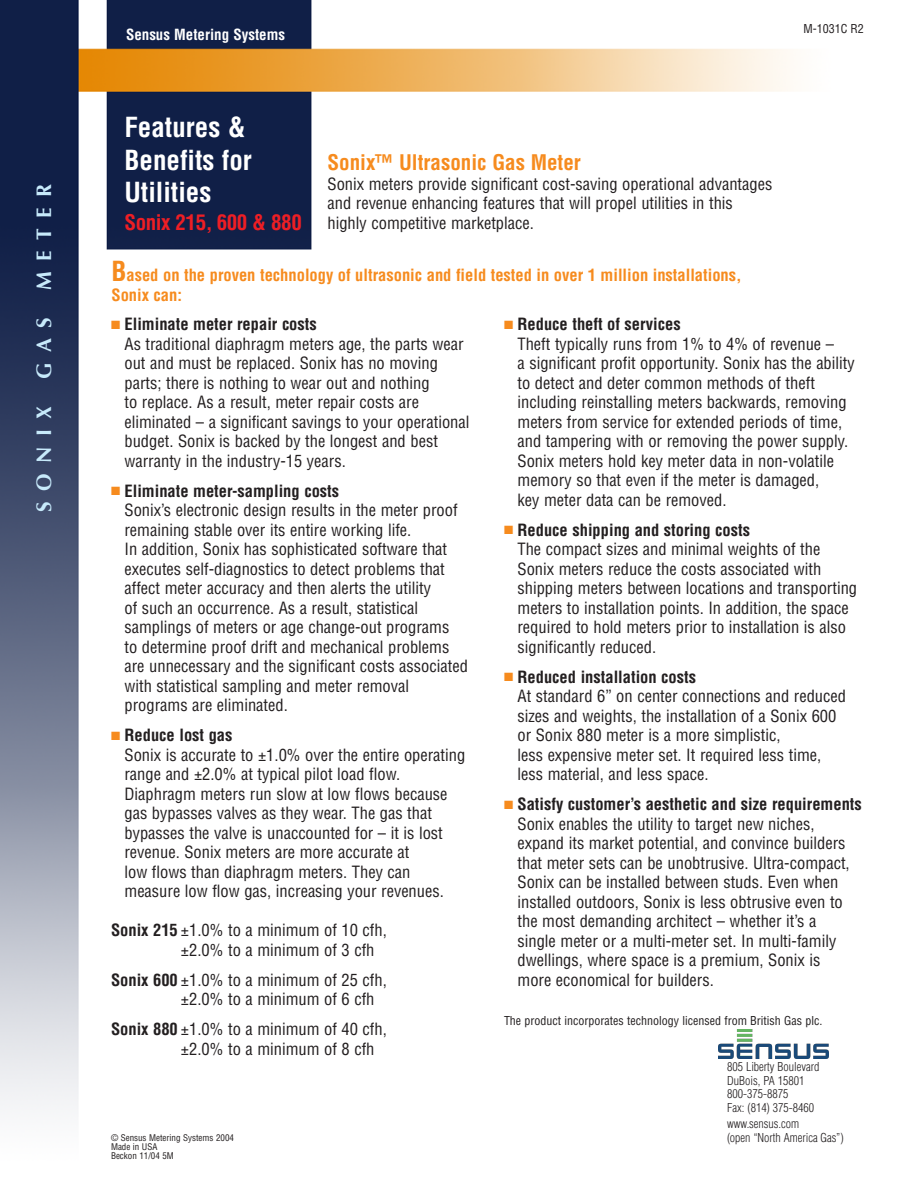
<style>
.page{position:relative;width:918px;height:1188px;background:#fff}
.page>*{position:absolute;margin:0;border:0;box-sizing:border-box;transform-origin:0 0}
.t1{font:700 condensed 27px/32.4px "Helvetica";color:#fff}
.t2{font:700 condensed 21px "Helvetica";color:#f68b1e}
.t3{font:700 condensed 21px "Helvetica";letter-spacing:-.02em;color:#ed1e25}
.t4{font:700 21px "Optima";letter-spacing:.5em;color:#c7eafb}
.t5{font:condensed 16.5px/19.5px "Helvetica";color:#231f20}
.t6{font:700 condensed 16.5px/19.5px "Helvetica";color:#f68b1e}
.t7{font:700 condensed 15px "Helvetica";color:#fff}
.t8{font:300 condensed 12px/13.5px "Helvetica";color:#231f20}
.t9{font:condensed 12px "Helvetica";color:#231f20}
.t10{font:condensed 9px/9px "Helvetica";color:#231f20}
.s1{font-size:27px}
.s2{color:#f68b1e}
.s3{font-weight:700}
</style>
<div class="page">
<img style="left:0;top:0;width:829px;height:1111px">
<img style="left:719px;top:1030px;width:110px;height:28px">
<p class="t4" style="left:32px;top:290px;width:108px;rotate:-90deg">METER</p>
<p class="t4" style="left:32px;top:379px;width:63px;rotate:-90deg">GAS</p>
<p class="t4" style="left:32px;top:512px;width:108px;rotate:-90deg">SONIX</p>
<p class="t7" style="left:126px;top:28px;width:161px">Sensus Metering Systems</p>
<h1 class="t1" style="left:124px;top:113px;width:129px">Features &amp;<br>Benefits for<br>Utilities</h1>
<p class="t3" style="left:124px;top:214px;width:179px">Sonix 215, 600 &amp; 880</p>
<p class="t2" style="left:327px;top:154px;width:255px">Sonix™ Ultrasonic Gas Meter</p>
<p class="t5" style="left:327px;top:175px;width:446px">Sonix meters provide significant cost-saving operational advantages and revenue enhancing features that will propel utilities in this highly competitive marketplace.</p>
<p class="t6" style="left:111px;top:267px;width:632px"><span class="s1">B</span>ased on the proven technology of ultrasonic and field tested in over 1 million installations,<br>Sonix can:</p>
<p class="t9" style="left:803px;top:24px;width:62px">M-1031C R2</p>
<p class="t5" style="left:124px;top:316px;width:347px;text-indent:-14px"><span class="s2">■</span> <span class="s3">Eliminate meter repair costs<br></span>As traditional diaphragm meters age, the parts wear out and must be replaced. Sonix has no moving parts; there is nothing to wear out and nothing<br>to replace. As a result, meter repair costs are eliminated – a significant savings to your operational budget. Sonix is backed by the longest and best warranty in the industry-15 years.</p>
<p class="t5" style="left:124px;top:482px;width:345px;text-indent:-14px"><span class="s2">■</span> <span class="s3">Eliminate meter-sampling costs<br></span>Sonix’s electronic design results in the meter proof remaining stable over its entire working life.<br>In addition, Sonix has sophisticated software that executes self-diagnostics to detect problems that affect meter accuracy and then alerts the utility<br>of such an occurrence. As a result, statistical samplings of meters or age change-out programs<br>to determine proof drift and mechanical problems are unnecessary and the significant costs associated with statistical sampling and meter removal programs are eliminated.</p>
<p class="t5" style="left:124px;top:727px;width:342px;text-indent:-14px"><span class="s2">■</span> <span class="s3">Reduce lost gas<br></span>Sonix is accurate to ±1.0% over the entire operating range and ±2.0% at typical pilot load flow.<br>Diaphragm meters run slow at low flows because gas bypasses valves as they wear. The gas that bypasses the valve is unaccounted for – it is lost revenue. Sonix meters are more accurate at<br>low flows than diaphragm meters. They can measure low flow gas, increasing your revenues.</p>
<p class="t5" style="left:181px;top:922px;width:207px;text-indent:-70px"><span class="s3">Sonix 215</span> ±1.0% to a minimum of 10 cfh, ±2.0% to a minimum of 3 cfh</p>
<p class="t5" style="left:181px;top:972px;width:207px;text-indent:-70px"><span class="s3">Sonix 600</span> ±1.0% to a minimum of 25 cfh, ±2.0% to a minimum of 6 cfh</p>
<p class="t5" style="left:181px;top:1021px;width:207px;text-indent:-70px"><span class="s3">Sonix 880</span> ±1.0% to a minimum of 40 cfh, ±2.0% to a minimum of 8 cfh</p>
<p class="t5" style="left:518px;top:316px;width:339px;text-indent:-14px"><span class="s2">■</span> <span class="s3">Reduce theft of services<br></span>Theft typically runs from 1% to 4% of revenue –<br>a significant profit opportunity. Sonix has the ability to detect and deter common methods of theft including reinstalling meters backwards, removing meters from service for extended periods of time, and tampering with or removing the power supply.<br>Sonix meters hold key meter data in non-volatile memory so that even if the meter is damaged,<br>key meter data can be removed.</p>
<p class="t5" style="left:518px;top:521px;width:341px;text-indent:-14px"><span class="s2">■</span> <span class="s3">Reduce shipping and storing costs<br></span>The compact sizes and minimal weights of the Sonix meters reduce the costs associated with shipping meters between locations and transporting meters to installation points. In addition, the space required to hold meters prior to installation is also significantly reduced.</p>
<p class="t5" style="left:518px;top:668px;width:330px;text-indent:-14px"><span class="s2">■</span> <span class="s3">Reduced installation costs<br></span>At standard 6” on center connections and reduced sizes and weights, the installation of a Sonix 600 or Sonix 880 meter is a more simplistic,<br>less expensive meter set. It required less time, less material, and less space.</p>
<p class="t5" style="left:518px;top:796px;width:346px;text-indent:-14px"><span class="s2">■</span> <span class="s3">Satisfy customer’s aesthetic and size requirements </span>Sonix enables the utility to target new niches, expand its market potential, and convince builders that meter sets can be unobtrusive. Ultra-compact, Sonix can be installed between studs. Even when installed outdoors, Sonix is less obtrusive even to the most demanding architect – whether it’s a<br>single meter or a multi-meter set. In multi-family dwellings, where space is a premium, Sonix is<br>more economical for builders.</p>
<p class="t9" style="left:504px;top:1016px;width:320px">The product incorporates technology licensed from British Gas plc.</p>
<p class="t8" style="left:727px;top:1061px;width:94px">805 Liberty Boulevard<br>DuBois, PA 15801<br>800-375-8875<br>Fax: (814) 375-8460</p>
<p class="t8" style="left:727px;top:1118px;width:74px">www.sensus.com</p>
<p class="t10" style="left:111px;top:1134px;width:125px">© Sensus Metering Systems 2004</p>
<p class="t8" style="left:727px;top:1132px;width:118px">(open “North America Gas”)</p>
<p class="t10" style="left:111px;top:1143px;width:64px">Made in USA<br>Beckon 11/04 5M</p>
</div>
